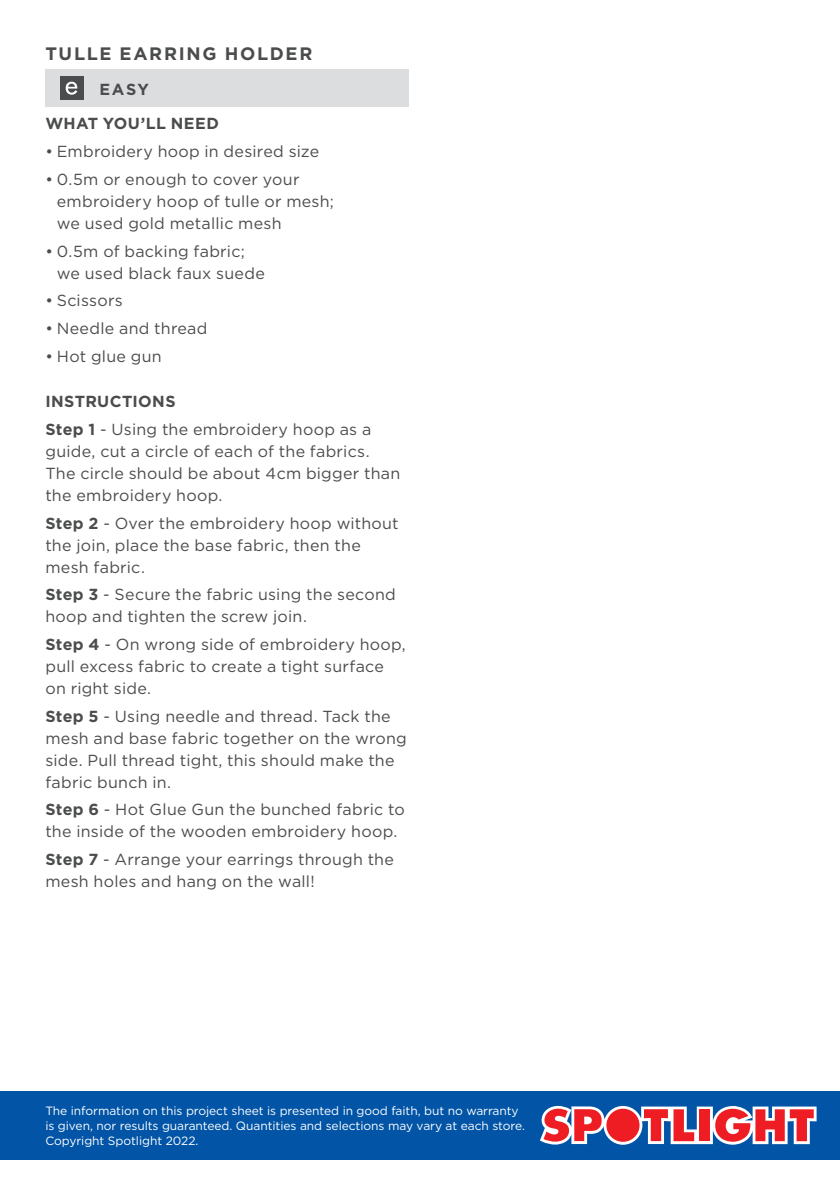
<style>
.page{position:relative;width:840px;height:1191px;background:#fff}
.page>*{position:absolute;margin:0;border:0;box-sizing:border-box;transform-origin:0 0}
.COPY{font:700 18px "Gotham";letter-spacing:.095em;color:#4b4c4d}
.COPY-2{font:16px/22px "Gotham";letter-spacing:.015em;color:#4b4c4d}
.COPY-3{font:700 16px "Gotham";letter-spacing:.025em;color:#4b4c4d}
.t1{font:12px/15px "Gotham";letter-spacing:-.005em;color:#fff}
.s1{font-weight:700}
</style>
<div class="page">
<div style="left:0;top:1090px;width:839px;height:69px;background:#0154a6"></div>
<svg style="left:540px;top:1106px;width:276px;height:38px;background:#c77183"></svg>
<div style="left:45px;top:69px;width:363px;height:38px;background:#dcdddf"></div>
<div style="left:60px;top:76px;width:23px;height:24px;background:#4b4c4d"></div>
<svg style="left:66px;top:82px;width:11px;height:13px"></svg>
<p class="COPY" style="left:45px;top:41px;width:268px">TULLE EARRING HOLDER</p>
<p class="COPY-3" style="left:99px;top:78px;width:51px">EASY</p>
<p class="COPY-3" style="left:45px;top:113px;width:175px">WHAT YOU’LL NEED</p>
<p class="COPY-2" style="left:45px;top:140px;width:275px">• Embroidery hoop in desired size</p>
<p class="COPY-2" style="left:57px;top:168px;width:278px;text-indent:-11px">• 0.5m or enough to cover your embroidery hoop of tulle or mesh; we used gold metallic mesh</p>
<p class="COPY-2" style="left:57px;top:239px;width:209px;text-indent:-11px">• 0.5m of backing fabric; we used black faux suede</p>
<p class="COPY-2" style="left:45px;top:289px;width:79px">• Scissors</p>
<p class="COPY-2" style="left:45px;top:317px;width:163px">• Needle and thread</p>
<p class="COPY-2" style="left:45px;top:344px;width:118px">• Hot glue gun</p>
<p class="COPY-3" style="left:45px;top:391px;width:132px">INSTRUCTIONS</p>
<p class="COPY-2" style="left:45px;top:418px;width:356px"><span class="s1">Step 1</span> - Using the embroidery hoop as a guide, cut a circle of each of the fabrics.<br>The circle should be about 4cm bigger than the embroidery hoop.</p>
<p class="COPY-2" style="left:45px;top:511px;width:354px"><span class="s1">Step 2</span> - Over the embroidery hoop without the join, place the base fabric, then the mesh fabric.</p>
<p class="COPY-2" style="left:45px;top:583px;width:352px"><span class="s1">Step 3</span> - Secure the fabric using the second hoop and tighten the screw join.</p>
<p class="COPY-2" style="left:45px;top:633px;width:362px"><span class="s1">Step 4</span> - On wrong side of embroidery hoop, pull excess fabric to create a tight surface on right side.</p>
<p class="COPY-2" style="left:45px;top:704px;width:363px"><span class="s1">Step 5</span> - Using needle and thread. Tack the mesh and base fabric together on the wrong side. Pull thread tight, this should make the fabric bunch in.</p>
<p class="COPY-2" style="left:45px;top:798px;width:360px"><span class="s1">Step 6</span> - Hot Glue Gun the bunched fabric to the inside of the wooden embroidery hoop.</p>
<p class="COPY-2" style="left:45px;top:848px;width:350px"><span class="s1">Step 7</span> - Arrange your earrings through the mesh holes and hang on the wall!</p>
<p class="t1" style="left:45px;top:1103px;width:481px">The information on this project sheet is presented in good faith, but no warranty is given, nor results guaranteed. Quantities and selections may vary at each store.<br>Copyright Spotlight 2022.</p>
</div>
